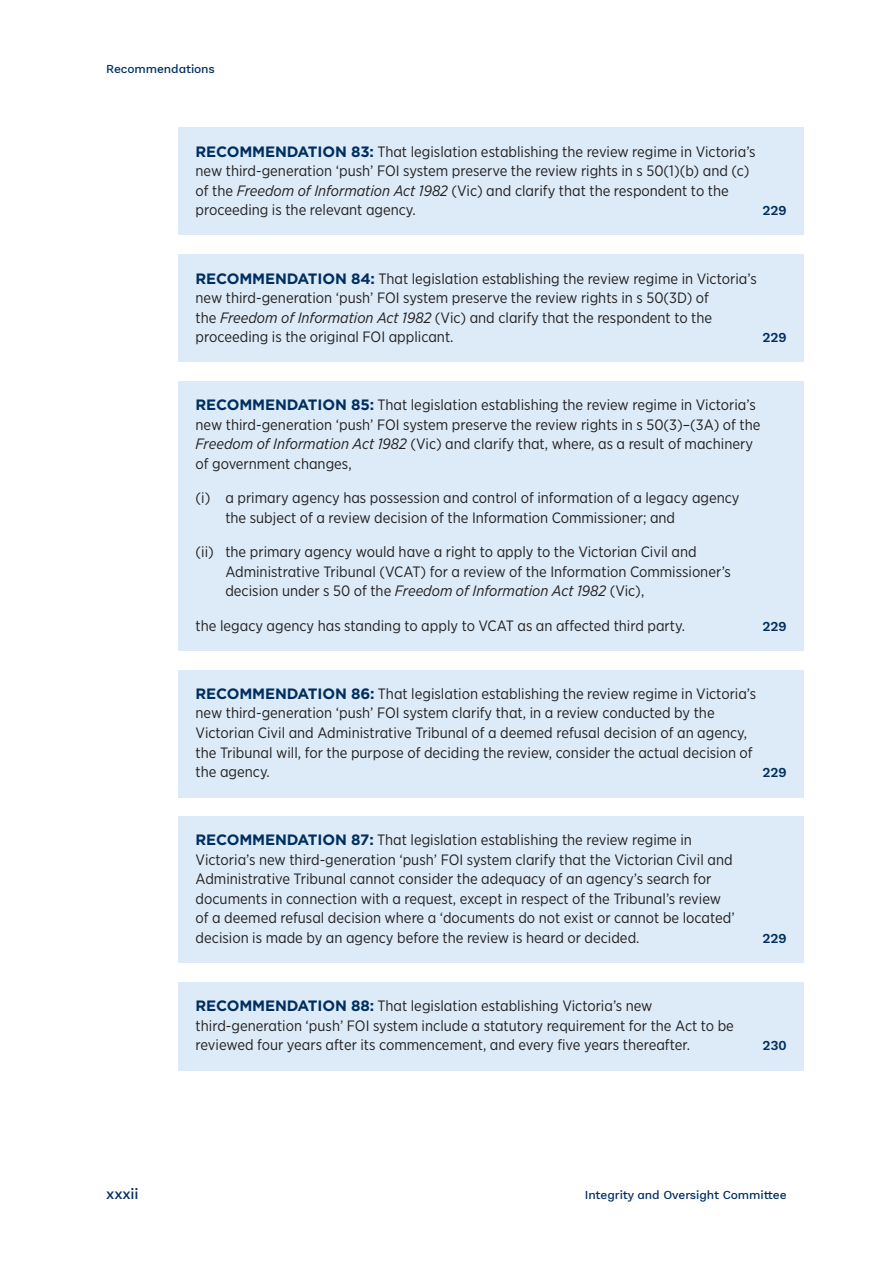
<style>
.page{position:relative;width:893px;height:1263px;background:#fff}
.page>*{position:absolute;margin:0;border:0;box-sizing:border-box;transform-origin:0 0}
.t1{font:15px/19.5px "Gotham Narrow";color:#231f20}
.t2{font:500 15px "Work Sans";letter-spacing:-.01em;color:#002e60}
.t3{font:600 13.5px "Work Sans";letter-spacing:-.01em;color:#002e60}
.t4{font:500 12px "Work Sans";letter-spacing:-.01em;color:#002e60}
.s1{font-family:"Gotham";font-weight:700;color:#002e60}
.s2{font-style:italic}
</style>
<div class="page">
<div style="left:179px;top:128px;width:625px;height:107px;background:#dcebf7"></div>
<div style="left:179px;top:254px;width:625px;height:108px;background:#dcebf7"></div>
<div style="left:179px;top:381px;width:625px;height:108px;background:#dcebf7"></div>
<div style="left:179px;top:474px;width:625px;height:69px;background:#dcebf7"></div>
<div style="left:179px;top:528px;width:625px;height:88px;background:#dcebf7"></div>
<div style="left:179px;top:601px;width:625px;height:50px;background:#dcebf7"></div>
<div style="left:179px;top:670px;width:625px;height:127px;background:#dcebf7"></div>
<div style="left:179px;top:816px;width:625px;height:147px;background:#dcebf7"></div>
<div style="left:179px;top:982px;width:625px;height:88px;background:#dcebf7"></div>
<p class="t4" style="left:106px;top:60px;width:110px">Recommendations</p>
<p class="t1" style="left:196px;top:141px;width:562px"><span class="s1">RECOMMENDATION 83:</span> That legislation establishing the review regime in Victoria’s new third‑generation ‘push’ FOI system preserve the review rights in s 50(1)(b) and (c) of the <span class="s2">Freedom of Information Act 1982</span> (Vic) and clarify that the respondent to the proceeding is the relevant agency.</p>
<p class="t3" style="left:762px;top:200px;width:26px">229</p>
<p class="t1" style="left:196px;top:268px;width:563px"><span class="s1">RECOMMENDATION 84:</span> That legislation establishing the review regime in Victoria’s new third‑generation ‘push’ FOI system preserve the review rights in s 50(3D) of<br>the <span class="s2">Freedom of Information Act 1982</span> (Vic) and clarify that the respondent to the proceeding is the original FOI applicant.</p>
<p class="t3" style="left:762px;top:327px;width:26px">229</p>
<p class="t1" style="left:196px;top:395px;width:566px"><span class="s1">RECOMMENDATION 85:</span> That legislation establishing the review regime in Victoria’s new third‑generation ‘push’ FOI system preserve the review rights in s 50(3)–(3A) of the <span class="s2">Freedom of Information Act 1982</span> (Vic) and clarify that, where, as a result of machinery of government changes,</p>
<p class="t1" style="left:225px;top:488px;width:516px;text-indent:-30px">(i) a primary agency has possession and control of information of a legacy agency the subject of a review decision of the Information Commissioner; and</p>
<p class="t1" style="left:225px;top:542px;width:507px;text-indent:-30px">(ii) the primary agency would have a right to apply to the Victorian Civil and<br>Administrative Tribunal (VCAT) for a review of the Information Commissioner’s decision under s 50 of the <span class="s2">Freedom of Information Act 1982</span> (Vic),</p>
<p class="t1" style="left:196px;top:615px;width:491px">the legacy agency has standing to apply to VCAT as an affected third party.</p>
<p class="t3" style="left:762px;top:616px;width:26px">229</p>
<p class="t1" style="left:196px;top:684px;width:562px"><span class="s1">RECOMMENDATION 86:</span> That legislation establishing the review regime in Victoria’s new third‑generation ‘push’ FOI system clarify that, in a review conducted by the Victorian Civil and Administrative Tribunal of a deemed refusal decision of an agency, the Tribunal will, for the purpose of deciding the review, consider the actual decision of the agency.</p>
<p class="t3" style="left:762px;top:762px;width:26px">229</p>
<p class="t1" style="left:196px;top:830px;width:541px"><span class="s1">RECOMMENDATION 87:</span> That legislation establishing the review regime in Victoria’s new third‑generation ‘push’ FOI system clarify that the Victorian Civil and Administrative Tribunal cannot consider the adequacy of an agency’s search for documents in connection with a request, except in respect of the Tribunal’s review of a deemed refusal decision where a ‘documents do not exist or cannot be located’ decision is made by an agency before the review is heard or decided.</p>
<p class="t1" style="left:196px;top:996px;width:540px"><span class="s1">RECOMMENDATION 88:</span> That legislation establishing Victoria’s new third‑generation ‘push’ FOI system include a statutory requirement for the Act to be reviewed four years after its commencement, and every five years thereafter.</p>
<p class="t3" style="left:762px;top:928px;width:26px">229</p>
<p class="t3" style="left:762px;top:1035px;width:26px">230</p>
<p class="t2" style="left:106px;top:1183px;width:34px">xxxii</p>
<p class="t4" style="left:585px;top:1186px;width:203px">Integrity and Oversight Committee</p>
</div>
